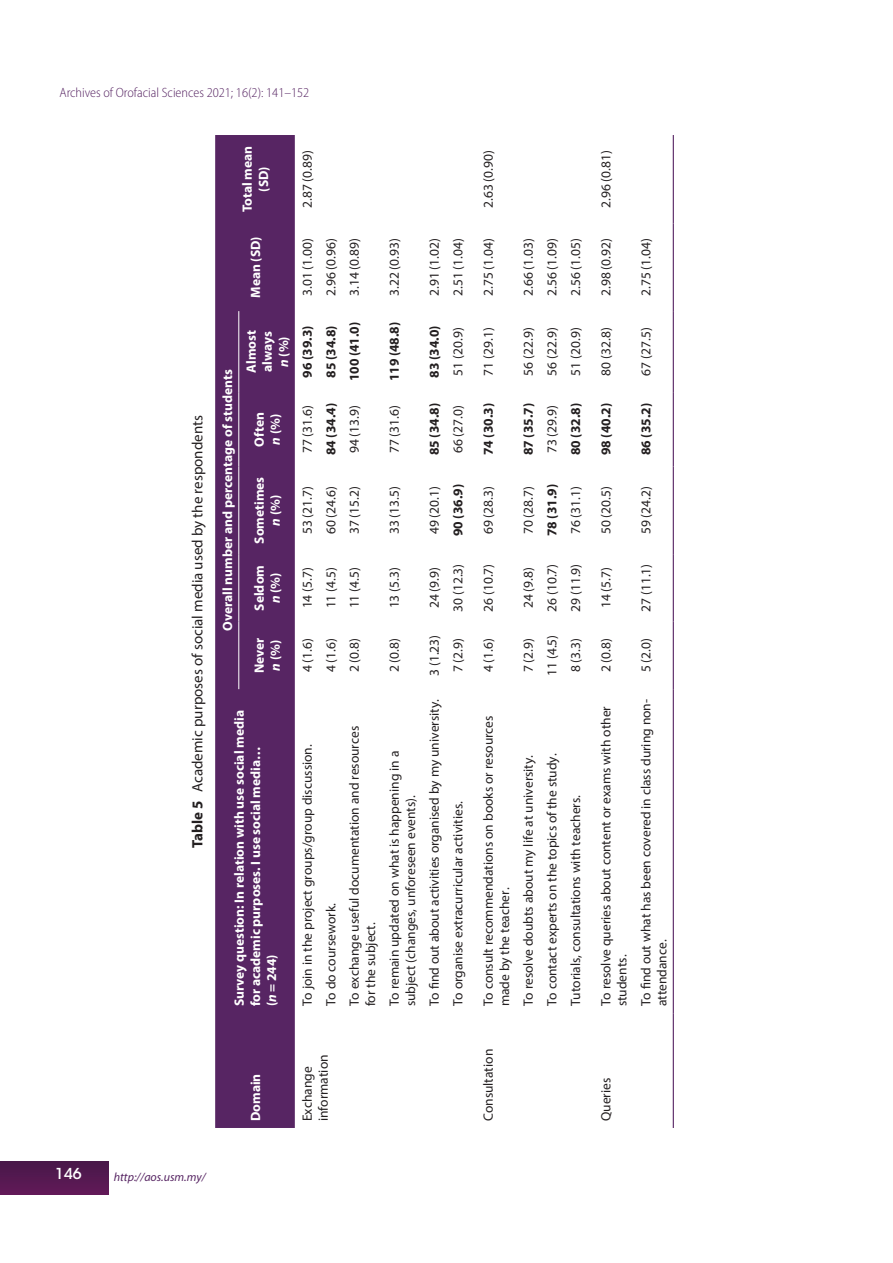
<style>
.page{position:relative;width:893px;height:1263px;background:#fff}
.page>*{position:absolute;margin:0;border:0;box-sizing:border-box;transform-origin:0 0}
.t1{font:15px "Myriad Pro";color:#231f20}
.t2{font:500 15px "ITC Avant Garde Std";color:#fff}
.t3{font:13.5px/16.2px "Myriad Pro";color:#231f20}
.t4{font:700 13.5px/16.2px "Myriad Pro";color:#fff;text-align:center}
.t5{font:700 13.5px "Myriad Pro";color:#231f20}
.t6{font:300 semi-condensed 13.5px "Myriad Pro";color:#572563}
.t7{font:italic 12px "Myriad Pro";color:#572563}
.s1{font-weight:700}
.s2{font-style:italic}
</style>
<div class="page">
<div style="left:0;top:1161px;width:109px;height:33px;background:#551950"></div>
<div style="left:215px;top:135px;width:80px;height:993px;background:#572563"></div>
<hr style="left:673px;top:1013px;width:1px;height:115px;background:#572563">
<hr style="left:673px;top:689px;width:1px;height:324px;background:#572563">
<hr style="left:673px;top:622px;width:1px;height:67px;background:#572563">
<hr style="left:673px;top:554px;width:1px;height:68px;background:#572563">
<hr style="left:673px;top:466px;width:1px;height:88px;background:#572563">
<hr style="left:673px;top:392px;width:1px;height:74px;background:#572563">
<hr style="left:673px;top:311px;width:1px;height:81px;background:#572563">
<hr style="left:673px;top:223px;width:1px;height:88px;background:#572563">
<hr style="left:673px;top:135px;width:1px;height:88px;background:#572563">
<hr style="left:238px;top:622px;width:1px;height:67px;background:#fff">
<hr style="left:238px;top:554px;width:1px;height:68px;background:#fff">
<hr style="left:238px;top:466px;width:1px;height:88px;background:#fff">
<hr style="left:238px;top:392px;width:1px;height:74px;background:#fff">
<hr style="left:238px;top:311px;width:1px;height:81px;background:#fff">
<p class="t6" style="left:60px;top:85px;width:251px">Archives of Orofacial Sciences 2021; 16(2): 141–152</p>
<p class="t2" style="left:55px;top:1164px;width:28px">146</p>
<p class="t1" style="left:188px;top:848px;width:434px;rotate:-90deg"><span class="s1">Table 5</span> Academic purposes of social media used by the respondents</p>
<p class="t4" style="left:239px;top:212px;width:68px;rotate:-90deg">Total mean (SD)</p>
<p class="t4" style="left:247px;top:298px;width:63px;rotate:-90deg">Mean (SD)</p>
<p class="t4" style="left:219px;top:631px;width:263px;rotate:-90deg">Overall number and percentage of students</p>
<p class="t4" style="left:243px;top:373px;width:44px;rotate:-90deg">Almost always <span class="s2">n</span> (%)</p>
<p class="t4" style="left:251px;top:446px;width:36px;text-align:left;rotate:-90deg">Often <span class="s2">n</span> (%)</p>
<p class="t4" style="left:251px;top:544px;width:69px;rotate:-90deg">Sometimes <span class="s2">n</span> (%)</p>
<p class="t4" style="left:251px;top:611px;width:47px;rotate:-90deg">Seldom <span class="s2">n</span> (%)</p>
<p class="t4" style="left:251px;top:673px;width:37px;text-align:left;rotate:-90deg">Never <span class="s2">n</span> (%)</p>
<p class="t4" style="left:231px;top:1006px;width:298px;text-align:left;rotate:-90deg">Survey question: In relation with use social media for academic purposes. I use social media…<br>(<span class="s2">n</span> = 244)</p>
<p class="t3" style="left:299px;top:208px;width:59px;rotate:-90deg">2.87 (0.89)</p>
<p class="t3" style="left:299px;top:296px;width:59px;rotate:-90deg">3.01 (1.00)</p>
<p class="t5" style="left:298px;top:378px;width:54px;rotate:-90deg">96 (39.3)</p>
<p class="t3" style="left:299px;top:453px;width:49px;rotate:-90deg">77 (31.6)</p>
<p class="t3" style="left:322px;top:296px;width:59px;rotate:-90deg">2.96 (0.96)</p>
<p class="t5" style="left:322px;top:378px;width:54px;rotate:-90deg">85 (34.8)</p>
<p class="t5" style="left:322px;top:455px;width:54px;rotate:-90deg">84 (34.4)</p>
<p class="t3" style="left:299px;top:534px;width:49px;rotate:-90deg">53 (21.7)</p>
<p class="t3" style="left:322px;top:534px;width:49px;rotate:-90deg">60 (24.6)</p>
<p class="t3" style="left:299px;top:608px;width:43px;rotate:-90deg">14 (5.7)</p>
<p class="t3" style="left:322px;top:608px;width:43px;rotate:-90deg">11 (4.5)</p>
<p class="t3" style="left:299px;top:672px;width:36px;rotate:-90deg">4 (1.6)</p>
<p class="t3" style="left:322px;top:672px;width:36px;rotate:-90deg">4 (1.6)</p>
<p class="t3" style="left:299px;top:1006px;width:264px;rotate:-90deg">To join in the project groups/group discussion.</p>
<p class="t3" style="left:322px;top:1006px;width:105px;rotate:-90deg">To do coursework.</p>
<p class="t3" style="left:346px;top:296px;width:59px;rotate:-90deg">3.14 (0.89)</p>
<p class="t5" style="left:346px;top:381px;width:61px;rotate:-90deg">100 (41.0)</p>
<p class="t3" style="left:346px;top:453px;width:49px;rotate:-90deg">94 (13.9)</p>
<p class="t3" style="left:386px;top:296px;width:59px;rotate:-90deg">3.22 (0.93)</p>
<p class="t5" style="left:386px;top:381px;width:61px;rotate:-90deg">119 (48.8)</p>
<p class="t3" style="left:386px;top:453px;width:49px;rotate:-90deg">77 (31.6)</p>
<p class="t3" style="left:426px;top:296px;width:59px;rotate:-90deg">2.91 (1.02)</p>
<p class="t5" style="left:426px;top:378px;width:54px;rotate:-90deg">83 (34.0)</p>
<p class="t5" style="left:426px;top:455px;width:54px;rotate:-90deg">85 (34.8)</p>
<p class="t3" style="left:450px;top:296px;width:59px;rotate:-90deg">2.51 (1.04)</p>
<p class="t3" style="left:450px;top:376px;width:49px;rotate:-90deg">51 (20.9)</p>
<p class="t3" style="left:450px;top:453px;width:49px;rotate:-90deg">66 (27.0)</p>
<p class="t3" style="left:346px;top:534px;width:49px;rotate:-90deg">37 (15.2)</p>
<p class="t3" style="left:386px;top:534px;width:49px;rotate:-90deg">33 (13.5)</p>
<p class="t3" style="left:426px;top:534px;width:49px;rotate:-90deg">49 (20.1)</p>
<p class="t5" style="left:449px;top:536px;width:54px;rotate:-90deg">90 (36.9)</p>
<p class="t3" style="left:346px;top:608px;width:43px;rotate:-90deg">11 (4.5)</p>
<p class="t3" style="left:346px;top:672px;width:36px;rotate:-90deg">2 (0.8)</p>
<p class="t3" style="left:346px;top:1006px;width:282px;rotate:-90deg">To exchange useful documentation and resources for the subject.</p>
<p class="t3" style="left:386px;top:608px;width:43px;rotate:-90deg">13 (5.3)</p>
<p class="t3" style="left:386px;top:672px;width:36px;rotate:-90deg">2 (0.8)</p>
<p class="t3" style="left:386px;top:1006px;width:257px;rotate:-90deg">To remain updated on what is happening in a subject (changes, unforeseen events).</p>
<p class="t3" style="left:426px;top:608px;width:43px;rotate:-90deg">24 (9.9)</p>
<p class="t3" style="left:426px;top:676px;width:43px;rotate:-90deg">3 (1.23)</p>
<p class="t3" style="left:426px;top:1006px;width:309px;rotate:-90deg">To find out about activities organised by my university.</p>
<p class="t3" style="left:450px;top:612px;width:49px;rotate:-90deg">30 (12.3)</p>
<p class="t3" style="left:450px;top:672px;width:36px;rotate:-90deg">7 (2.9)</p>
<p class="t3" style="left:450px;top:1006px;width:207px;rotate:-90deg">To organise extracurricular activities.</p>
<p class="t4" style="left:247px;top:1121px;width:49px;rotate:-90deg">Domain</p>
<p class="t3" style="left:299px;top:1121px;width:68px;rotate:-90deg">Exchange information</p>
<p class="t3" style="left:480px;top:208px;width:59px;rotate:-90deg">2.63 (0.90)</p>
<p class="t3" style="left:480px;top:296px;width:59px;rotate:-90deg">2.75 (1.04)</p>
<p class="t3" style="left:480px;top:376px;width:49px;rotate:-90deg">71 (29.1)</p>
<p class="t5" style="left:480px;top:455px;width:54px;rotate:-90deg">74 (30.3)</p>
<p class="t3" style="left:480px;top:534px;width:49px;rotate:-90deg">69 (28.3)</p>
<p class="t3" style="left:480px;top:612px;width:49px;rotate:-90deg">26 (10.7)</p>
<p class="t3" style="left:480px;top:672px;width:36px;rotate:-90deg">4 (1.6)</p>
<p class="t3" style="left:520px;top:296px;width:59px;rotate:-90deg">2.66 (1.03)</p>
<p class="t3" style="left:543px;top:296px;width:59px;rotate:-90deg">2.56 (1.09)</p>
<p class="t3" style="left:567px;top:296px;width:59px;rotate:-90deg">2.56 (1.05)</p>
<p class="t3" style="left:520px;top:376px;width:49px;rotate:-90deg">56 (22.9)</p>
<p class="t5" style="left:519px;top:455px;width:54px;rotate:-90deg">87 (35.7)</p>
<p class="t3" style="left:520px;top:534px;width:49px;rotate:-90deg">70 (28.7)</p>
<p class="t3" style="left:520px;top:608px;width:43px;rotate:-90deg">24 (9.8)</p>
<p class="t3" style="left:520px;top:672px;width:36px;rotate:-90deg">7 (2.9)</p>
<p class="t3" style="left:543px;top:376px;width:49px;rotate:-90deg">56 (22.9)</p>
<p class="t3" style="left:543px;top:453px;width:49px;rotate:-90deg">73 (29.9)</p>
<p class="t5" style="left:543px;top:536px;width:54px;rotate:-90deg">78 (31.9)</p>
<p class="t3" style="left:543px;top:612px;width:49px;rotate:-90deg">26 (10.7)</p>
<p class="t3" style="left:543px;top:676px;width:43px;rotate:-90deg">11 (4.5)</p>
<p class="t3" style="left:567px;top:376px;width:49px;rotate:-90deg">51 (20.9)</p>
<p class="t5" style="left:567px;top:455px;width:54px;rotate:-90deg">80 (32.8)</p>
<p class="t3" style="left:567px;top:534px;width:49px;rotate:-90deg">76 (31.1)</p>
<p class="t3" style="left:567px;top:612px;width:49px;rotate:-90deg">29 (11.9)</p>
<p class="t3" style="left:567px;top:672px;width:36px;rotate:-90deg">8 (3.3)</p>
<p class="t3" style="left:480px;top:1006px;width:292px;rotate:-90deg">To consult recommendations on books or resources made by the teacher.</p>
<p class="t3" style="left:520px;top:1006px;width:253px;rotate:-90deg">To resolve doubts about my life at university.</p>
<p class="t3" style="left:543px;top:1006px;width:254px;rotate:-90deg">To contact experts on the topics of the study.</p>
<p class="t3" style="left:567px;top:1006px;width:213px;rotate:-90deg">Tutorials, consultations with teachers.</p>
<p class="t3" style="left:480px;top:1121px;width:74px;rotate:-90deg">Consultation</p>
<p class="t7" style="left:114px;top:1169px;width:93px">http://aos.usm.my/</p>
<p class="t3" style="left:597px;top:208px;width:59px;rotate:-90deg">2.96 (0.81)</p>
<p class="t3" style="left:597px;top:296px;width:59px;rotate:-90deg">2.98 (0.92)</p>
<p class="t3" style="left:597px;top:376px;width:49px;rotate:-90deg">80 (32.8)</p>
<p class="t5" style="left:597px;top:455px;width:54px;rotate:-90deg">98 (40.2)</p>
<p class="t3" style="left:597px;top:534px;width:49px;rotate:-90deg">50 (20.5)</p>
<p class="t3" style="left:597px;top:608px;width:43px;rotate:-90deg">14 (5.7)</p>
<p class="t3" style="left:597px;top:672px;width:36px;rotate:-90deg">2 (0.8)</p>
<p class="t3" style="left:597px;top:1006px;width:302px;rotate:-90deg">To resolve queries about content or exams with other students.</p>
<p class="t3" style="left:637px;top:296px;width:59px;rotate:-90deg">2.75 (1.04)</p>
<p class="t3" style="left:637px;top:376px;width:49px;rotate:-90deg">67 (27.5)</p>
<p class="t5" style="left:637px;top:455px;width:54px;rotate:-90deg">86 (35.2)</p>
<p class="t3" style="left:637px;top:534px;width:49px;rotate:-90deg">59 (24.2)</p>
<p class="t3" style="left:637px;top:612px;width:49px;rotate:-90deg">27 (11.1)</p>
<p class="t3" style="left:637px;top:672px;width:36px;rotate:-90deg">5 (2.0)</p>
<p class="t3" style="left:637px;top:1006px;width:309px;rotate:-90deg">To find out what has been covered in class during non&shy;attendance.</p>
<p class="t3" style="left:597px;top:1121px;width:45px;rotate:-90deg">Queries</p>
</div>
